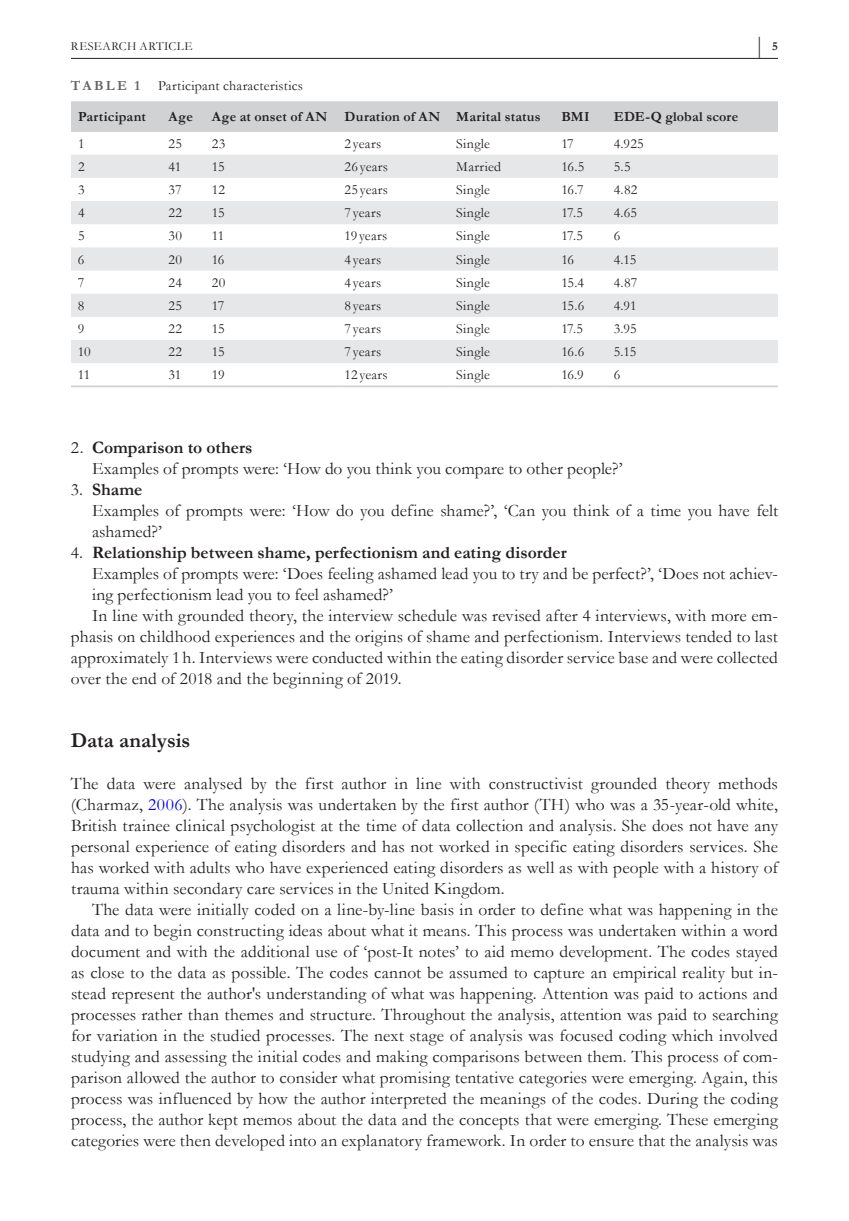
<style>
.page{position:relative;width:849px;height:1221px;background:#fff}
.page>*{position:absolute;margin:0;border:0;box-sizing:border-box;transform-origin:0 0}
.t1{font:700 23.62px "Garamond";color:#231f20;scale:.47 1}
.t2{font:700 21px "Garamond";color:#231f20}
.t3{font:17.5px/21px "Garamond";letter-spacing:.005em;color:#231f20}
.t4{font:700 17.5px "Garamond";color:#231f20}
.t5{font:14px "Garamond";letter-spacing:.02em;color:#231f20}
.t6{font:700 14px "Garamond";letter-spacing:.015em;color:#231f20}
.t7{font:700 14px "Garamond";letter-spacing:.165em;color:#636366}
.t8{font:12.25px "Garamond";letter-spacing:.035em;color:#231f20}
.s1{font-size:12.25px}
.s2{font-weight:700}
.s3{font-weight:400}
.s4{color:#00f}
</style>
<div class="page">
<hr style="left:71px;top:58px;width:706px;height:1px;background:#231f20">
<div style="left:71px;top:101px;width:706px;height:31px;background:#d1d2d4"></div>
<svg style="left:71px;top:155px;width:706px;height:208px;fill:#e6e7e9"></svg>
<hr style="left:71px;top:385px;width:90px;height:2px;background:#d1d2d4">
<hr style="left:161px;top:385px;width:44px;height:2px;background:#d1d2d4">
<hr style="left:205px;top:385px;width:132px;height:2px;background:#d1d2d4">
<hr style="left:337px;top:385px;width:112px;height:2px;background:#d1d2d4">
<hr style="left:449px;top:385px;width:105px;height:2px;background:#d1d2d4">
<hr style="left:554px;top:385px;width:52px;height:2px;background:#d1d2d4">
<hr style="left:606px;top:385px;width:171px;height:2px;background:#d1d2d4">
<p class="t8" style="left:71px;top:38px;width:123px">RESEARCH ARTICLE</p>
<h1 class="t1" style="left:756px;top:29px;width:47px">| <span class="s1">5</span></h1>
<p class="t7" style="left:71px;top:76px;width:71px">TABLE 1</p>
<p class="t5" style="left:158px;top:76px;width:146px">Participant characteristics</p>
<p class="t6" style="left:78px;top:107px;width:69px">Participant</p>
<p class="t6" style="left:168px;top:107px;width:26px">Age</p>
<p class="t6" style="left:212px;top:107px;width:330px">Age at onset of AN Duration of AN Marital status</p>
<p class="t6" style="left:561px;top:107px;width:30px">BMI</p>
<p class="t6" style="left:613px;top:107px;width:126px">EDE-Q global score</p>
<p class="t5" style="left:78px;top:134px;width:8px">1</p>
<p class="t5" style="left:168px;top:134px;width:15px">25</p>
<p class="t5" style="left:212px;top:134px;width:15px">23</p>
<p class="t5" style="left:344px;top:134px;width:38px">2years</p>
<p class="t5" style="left:456px;top:134px;width:35px">Single</p>
<p class="t5" style="left:561px;top:134px;width:14px">17</p>
<p class="t5" style="left:613px;top:134px;width:31px">4.925</p>
<p class="t5" style="left:78px;top:157px;width:8px">2</p>
<p class="t5" style="left:168px;top:157px;width:14px">41</p>
<p class="t5" style="left:212px;top:157px;width:14px">15</p>
<p class="t5" style="left:344px;top:157px;width:45px">26years</p>
<p class="t5" style="left:456px;top:157px;width:46px">Married</p>
<p class="t5" style="left:561px;top:157px;width:24px">16.5</p>
<p class="t5" style="left:613px;top:157px;width:18px">5.5</p>
<p class="t5" style="left:78px;top:180px;width:8px">3</p>
<p class="t5" style="left:168px;top:180px;width:15px">37</p>
<p class="t5" style="left:212px;top:180px;width:15px">12</p>
<p class="t5" style="left:344px;top:180px;width:45px">25years</p>
<p class="t5" style="left:456px;top:180px;width:35px">Single</p>
<p class="t5" style="left:561px;top:180px;width:24px">16.7</p>
<p class="t5" style="left:613px;top:180px;width:25px">4.82</p>
<p class="t5" style="left:78px;top:203px;width:8px">4</p>
<p class="t5" style="left:168px;top:203px;width:15px">22</p>
<p class="t5" style="left:212px;top:203px;width:14px">15</p>
<p class="t5" style="left:344px;top:203px;width:38px">7years</p>
<p class="t5" style="left:456px;top:203px;width:35px">Single</p>
<p class="t5" style="left:561px;top:203px;width:23px">17.5</p>
<p class="t5" style="left:613px;top:203px;width:25px">4.65</p>
<p class="t5" style="left:78px;top:226px;width:8px">5</p>
<p class="t5" style="left:168px;top:226px;width:15px">30</p>
<p class="t5" style="left:212px;top:226px;width:14px">11</p>
<p class="t5" style="left:344px;top:226px;width:44px">19years</p>
<p class="t5" style="left:456px;top:226px;width:35px">Single</p>
<p class="t5" style="left:561px;top:226px;width:23px">17.5</p>
<p class="t5" style="left:613px;top:226px;width:8px">6</p>
<p class="t5" style="left:78px;top:250px;width:8px">6</p>
<p class="t5" style="left:168px;top:250px;width:15px">20</p>
<p class="t5" style="left:212px;top:250px;width:14px">16</p>
<p class="t5" style="left:344px;top:250px;width:38px">4years</p>
<p class="t5" style="left:456px;top:250px;width:35px">Single</p>
<p class="t5" style="left:561px;top:250px;width:14px">16</p>
<p class="t5" style="left:613px;top:250px;width:24px">4.15</p>
<p class="t5" style="left:78px;top:273px;width:8px">7</p>
<p class="t5" style="left:168px;top:273px;width:15px">24</p>
<p class="t5" style="left:212px;top:273px;width:15px">20</p>
<p class="t5" style="left:344px;top:273px;width:38px">4years</p>
<p class="t5" style="left:456px;top:273px;width:35px">Single</p>
<p class="t5" style="left:561px;top:273px;width:24px">15.4</p>
<p class="t5" style="left:613px;top:273px;width:25px">4.87</p>
<p class="t5" style="left:78px;top:296px;width:8px">8</p>
<p class="t5" style="left:168px;top:296px;width:15px">25</p>
<p class="t5" style="left:212px;top:296px;width:14px">17</p>
<p class="t5" style="left:344px;top:296px;width:38px">8years</p>
<p class="t5" style="left:456px;top:296px;width:35px">Single</p>
<p class="t5" style="left:561px;top:296px;width:25px">15.6</p>
<p class="t5" style="left:613px;top:296px;width:24px">4.91</p>
<p class="t5" style="left:78px;top:319px;width:8px">9</p>
<p class="t5" style="left:168px;top:319px;width:15px">22</p>
<p class="t5" style="left:212px;top:319px;width:14px">15</p>
<p class="t5" style="left:344px;top:319px;width:38px">7years</p>
<p class="t5" style="left:456px;top:319px;width:35px">Single</p>
<p class="t5" style="left:561px;top:319px;width:23px">17.5</p>
<p class="t5" style="left:613px;top:319px;width:24px">3.95</p>
<p class="t5" style="left:78px;top:342px;width:14px">10</p>
<p class="t5" style="left:168px;top:342px;width:15px">22</p>
<p class="t5" style="left:212px;top:342px;width:14px">15</p>
<p class="t5" style="left:344px;top:342px;width:38px">7years</p>
<p class="t5" style="left:456px;top:342px;width:35px">Single</p>
<p class="t5" style="left:561px;top:342px;width:24px">16.6</p>
<p class="t5" style="left:613px;top:342px;width:24px">5.15</p>
<p class="t5" style="left:78px;top:365px;width:14px">11</p>
<p class="t5" style="left:168px;top:365px;width:14px">31</p>
<p class="t5" style="left:212px;top:365px;width:14px">19</p>
<p class="t5" style="left:344px;top:365px;width:45px">12years</p>
<p class="t5" style="left:456px;top:365px;width:35px">Single</p>
<p class="t5" style="left:561px;top:365px;width:24px">16.9</p>
<p class="t5" style="left:613px;top:365px;width:8px">6</p>
<p class="t3" style="left:92px;top:436px;width:532px;text-indent:-21px">2. <span class="s2">Comparison to others<br></span>Examples of prompts were: ‘How do you think you compare to other people?’</p>
<p class="t3" style="left:92px;top:478px;width:687px;text-indent:-21px">3. <span class="s2">Shame<br></span>Examples of prompts were: ‘How do you define shame?’, ‘Can you think of a time you have felt ashamed?’</p>
<p class="t4" style="left:71px;top:540px;width:497px"><span class="s3">4.</span> Relationship between shame, perfectionism and eating disorder</p>
<p class="t3" style="left:92px;top:562px;width:687px">Examples of prompts were: ‘Does feeling ashamed lead you to try and be perfect?’, ‘Does not achiev-</p>
<p class="t3" style="left:92px;top:583px;width:302px">ing perfectionism lead you to feel ashamed?’</p>
<p class="t3" style="left:92px;top:604px;width:687px">In line with grounded theory, the interview schedule was revised after 4 interviews, with more em-</p>
<p class="t3" style="left:71px;top:625px;width:708px">phasis on childhood experiences and the origins of shame and perfectionism. Interviews tended to last</p>
<p class="t3" style="left:71px;top:646px;width:708px">approximately 1h. Interviews were conducted within the eating disorder service base and were collected</p>
<p class="t3" style="left:71px;top:667px;width:332px">over the end of 2018 and the beginning of 2019.</p>
<p class="t2" style="left:71px;top:726px;width:121px">Data analysis</p>
<p class="t3" style="left:71px;top:772px;width:708px;text-align:justify">The data were analysed by the first author in line with constructivist grounded theory methods (Charmaz, <span class="s4">2006</span>). The analysis was undertaken by the first author (TH) who was a 35-year-old white, British trainee clinical psychologist at the time of data collection and analysis. She does not have any personal experience of eating disorders and has not worked in specific eating disorders services. She has worked with adults who have experienced eating disorders as well as with people with a history of trauma within secondary care services in the United Kingdom.</p>
<p class="t3" style="left:71px;top:898px;width:708px;text-align:justify;text-indent:21px">The data were initially coded on a line-by-line basis in order to define what was happening in the data and to begin constructing ideas about what it means. This process was undertaken within a word document and with the additional use of ‘post-It notes’ to aid memo development. The codes stayed as close to the data as possible. The codes cannot be assumed to capture an empirical reality but in&shy;stead represent the author's understanding of what was happening. Attention was paid to actions and processes rather than themes and structure. Throughout the analysis, attention was paid to searching for variation in the studied processes. The next stage of analysis was focused coding which involved studying and assessing the initial codes and making comparisons between them. This process of com&shy;parison allowed the author to consider what promising tentative categories were emerging. Again, this process was influenced by how the author interpreted the meanings of the codes. During the coding process, the author kept memos about the data and the concepts that were emerging. These emerging categories were then developed into an explanatory framework. In order to ensure that the analysis was</p>
</div>
